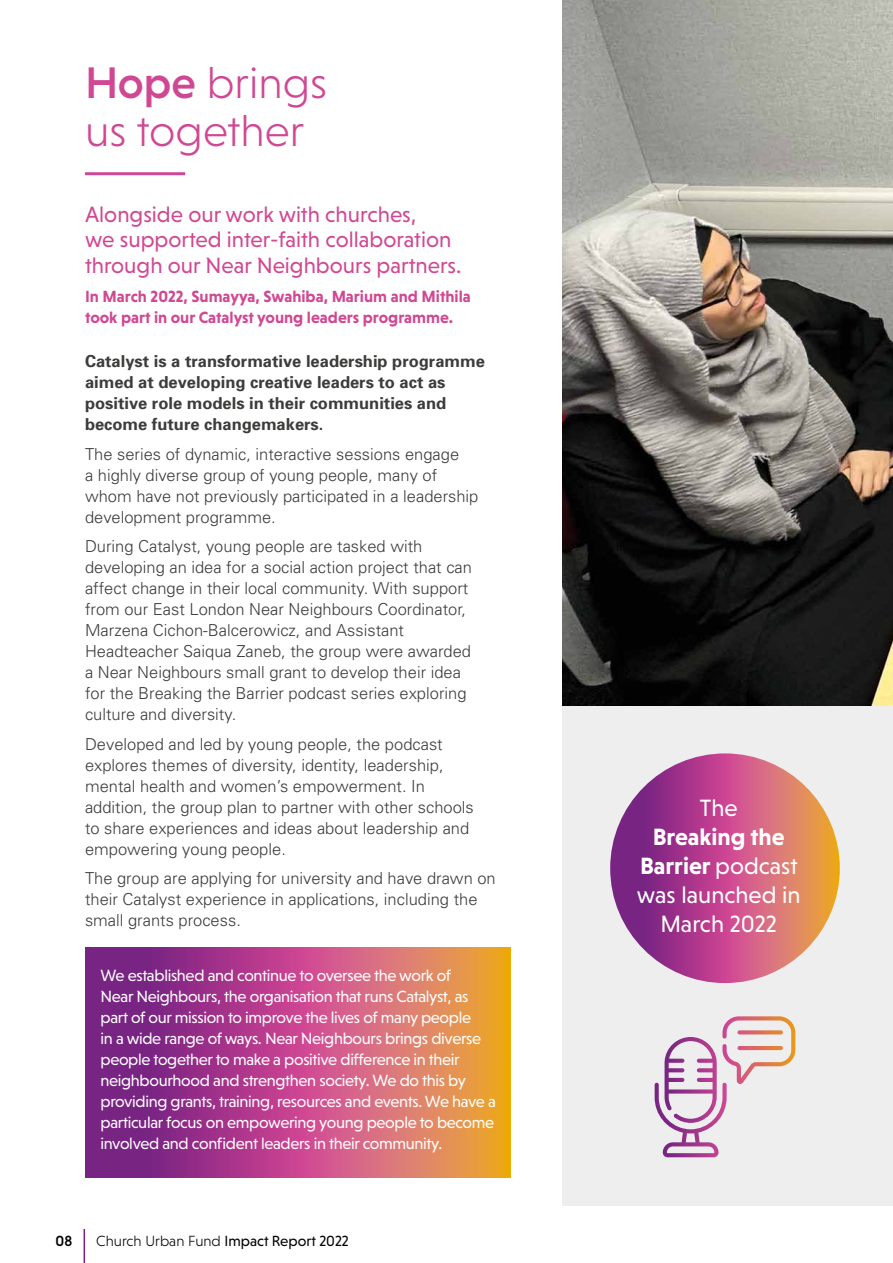
<style>
.page{position:relative;width:893px;height:1263px;background:#fff}
.page>*{position:absolute;margin:0;border:0;box-sizing:border-box;transform-origin:0 0}
.t1{font:300 45px/48px "Niveau Grotesk";color:#d04893}
.t2{font:24px/28.8px "Niveau Grotesk";color:#fff;text-align:center}
.t3{font:22.5px/25.5px "Niveau Grotesk";color:#d04893}
.t4{font:300 16.5px/21px "Univers";color:#3c3c3b}
.t5{font:16.5px/21px "Niveau Grotesk";letter-spacing:-.02em;color:#fff}
.t6{font:700 16.5px/21px "Univers";color:#3c3c3b}
.t7{font:700 16.5px/21px "Niveau Grotesk";color:#d04893}
.t8{font:15px "Niveau Grotesk";color:#000}
.t9{font:500 15px "Niveau Grotesk";color:#000}
.s1{font-weight:500}
.s2{font-weight:300}
.s3{font-weight:700}
</style>
<div class="page">
<div style="left:563px;top:706px;width:330px;height:499px;background:#eee"></div>
<svg style="left:85px;top:947px;width:425px;height:231px;background:#ba5478"></svg>
<hr style="left:85px;top:172px;width:100px;height:3px;background:#d04893">
<img style="left:563px;top:0;width:330px;height:706px">
<svg style="left:610px;top:753px;width:230px;height:230px;background:#bc527f"></svg>
<svg style="left:655px;top:1016px;width:140px;height:141px"></svg>
<hr style="left:84px;top:1229px;width:1px;height:34px;background:#782483">
<h1 class="t1" style="left:85px;top:58px;width:244px"><span class="s1">Hope</span> brings us together</h1>
<h3 class="t3" style="left:85px;top:201px;width:378px">Alongside our work with churches,<br>we supported inter-faith collaboration through our Near Neighbours partners.</h3>
<p class="t7" style="left:85px;top:286px;width:387px">In March 2022, Sumayya, Swahiba, Marium and Mithila took part in our Catalyst young leaders programme.</p>
<p class="t6" style="left:85px;top:351px;width:401px">Catalyst is a transformative leadership programme aimed at developing creative leaders to act as positive role models in their communities and become future changemakers.</p>
<p class="t4" style="left:85px;top:443px;width:395px">The series of dynamic, interactive sessions engage<br>a highly diverse group of young people, many of whom have not previously participated in a leadership development programme.</p>
<p class="t4" style="left:85px;top:536px;width:388px">During Catalyst, young people are tasked with developing an idea for a social action project that can affect change in their local community. With support from our East London Near Neighbours Coordinator, Marzena Cichon-Balcerowicz, and Assistant Headteacher Saiqua Zaneb, the group were awarded a Near Neighbours small grant to develop their idea for the Breaking the Barrier podcast series exploring culture and diversity.</p>
<p class="t4" style="left:85px;top:733px;width:390px">Developed and led by young people, the podcast explores themes of diversity, identity, leadership, mental health and women’s empowerment. In addition, the group plan to partner with other schools to share experiences and ideas about leadership and empowering young people.</p>
<p class="t4" style="left:85px;top:868px;width:412px">The group are applying for university and have drawn on their Catalyst experience in applications, including the small grants process.</p>
<p class="t5" style="left:101px;top:964px;width:397px">We established and continue to oversee the work of<br>Near Neighbours, the organisation that runs Catalyst, as part of our mission to improve the lives of many people<br>in a wide range of ways. Near Neighbours brings diverse people together to make a positive difference in their neighbourhood and strengthen society. We do this by providing grants, training, resources and events. We have a particular focus on empowering young people to become involved and confident leaders in their community.</p>
<p class="t9" style="left:56px;top:1232px;width:18px">08</p>
<p class="t8" style="left:96px;top:1232px;width:254px"><span class="s2">Church Urban Fund</span> Impact Report 2022</p>
<h2 class="t2" style="left:700px;top:794px;width:39px">The</h2>
<h2 class="t2" style="left:637px;top:822px;width:165px"><span class="s3">Breaking the<br>Barrier</span> podcast was launched in<br>March 2022</h2>
</div>
